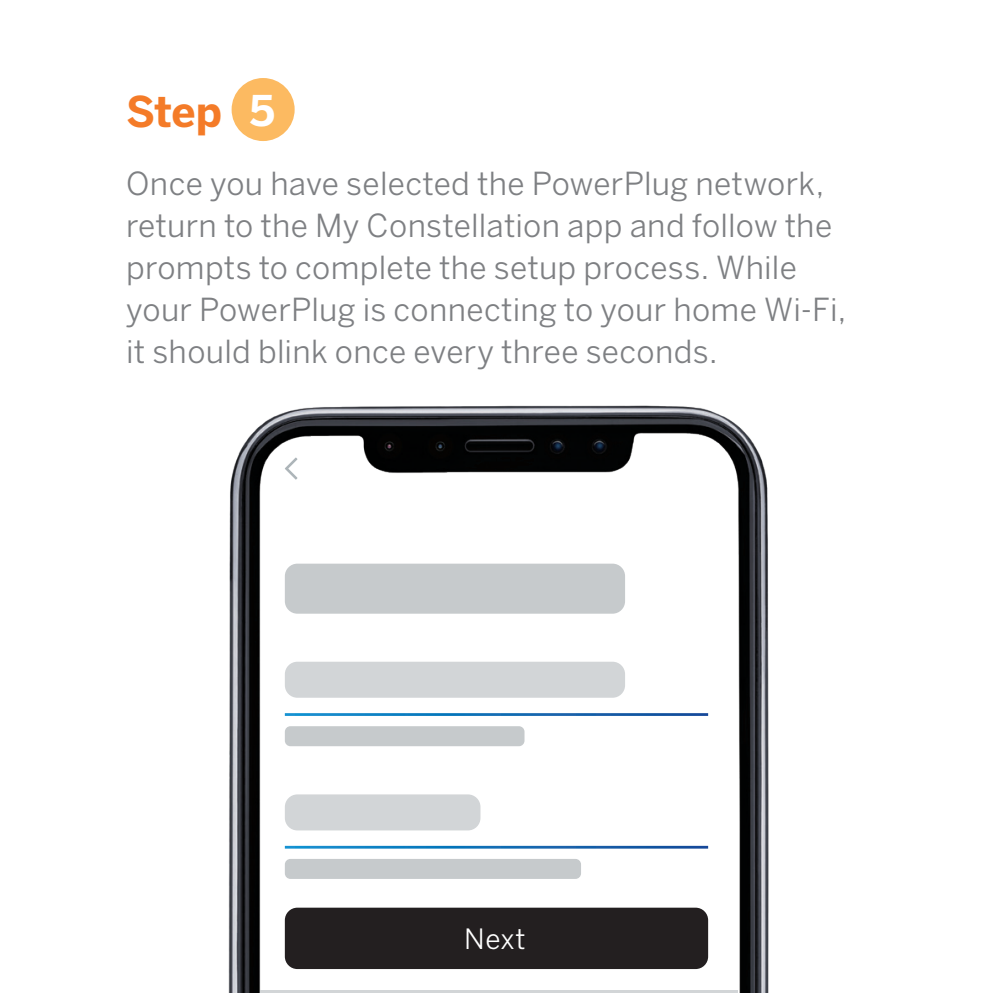
<style>
.page{position:relative;width:993px;height:993px;background:#fff}
.page>*{position:absolute;margin:0;border:0;box-sizing:border-box;transform-origin:0 0}
.t1{font:700 42px "Benton Sans";color:#f47b28}
.t2{font:31.5px/42px "Benton Sans";letter-spacing:.01em;color:#7e8083}
.t3{font:27.65px "Benton Sans";color:#fff}
.s1{color:#fff}
</style>
<div class="page">
<div style="left:231px;top:78px;width:63px;height:63px;background:#fcba61;border-radius:50%"></div>
<img style="left:228px;top:405px;width:541px;height:587px">
<div style="left:285px;top:563px;width:340px;height:50px;background:#c6cacc;border-radius:12px"></div>
<div style="left:285px;top:907px;width:423px;height:61px;background:#231f20;border-radius:12px"></div>
<div style="left:285px;top:661px;width:340px;height:36px;background:#d2d5d7;border-radius:12px"></div>
<div style="left:285px;top:726px;width:239px;height:20px;background:#c6cacc;border-radius:6px"></div>
<hr style="left:285px;top:713px;width:423px;height:2px;background:#fff">
<div style="left:285px;top:794px;width:195px;height:36px;background:#d2d5d7;border-radius:12px"></div>
<div style="left:285px;top:858px;width:296px;height:20px;background:#c6cacc;border-radius:6px"></div>
<hr style="left:285px;top:845px;width:423px;height:3px;background:#fff">
<svg style="left:285px;top:457px;width:12px;height:22px"></svg>
<hr style="left:260px;top:990px;width:477px;height:2px;background:#d2d5d7">
<h1 class="t1" style="left:126px;top:87px;width:150px">Step <span class="s1">5</span></h1>
<p class="t2" style="left:126px;top:162px;width:721px">Once you have selected the PowerPlug network, return to the My Constellation app and follow the prompts to complete the setup process. While your PowerPlug is connecting to your home Wi-Fi, it should blink once every three seconds.</p>
<p class="t3" style="left:464px;top:922px;width:63px">Next</p>
</div>
